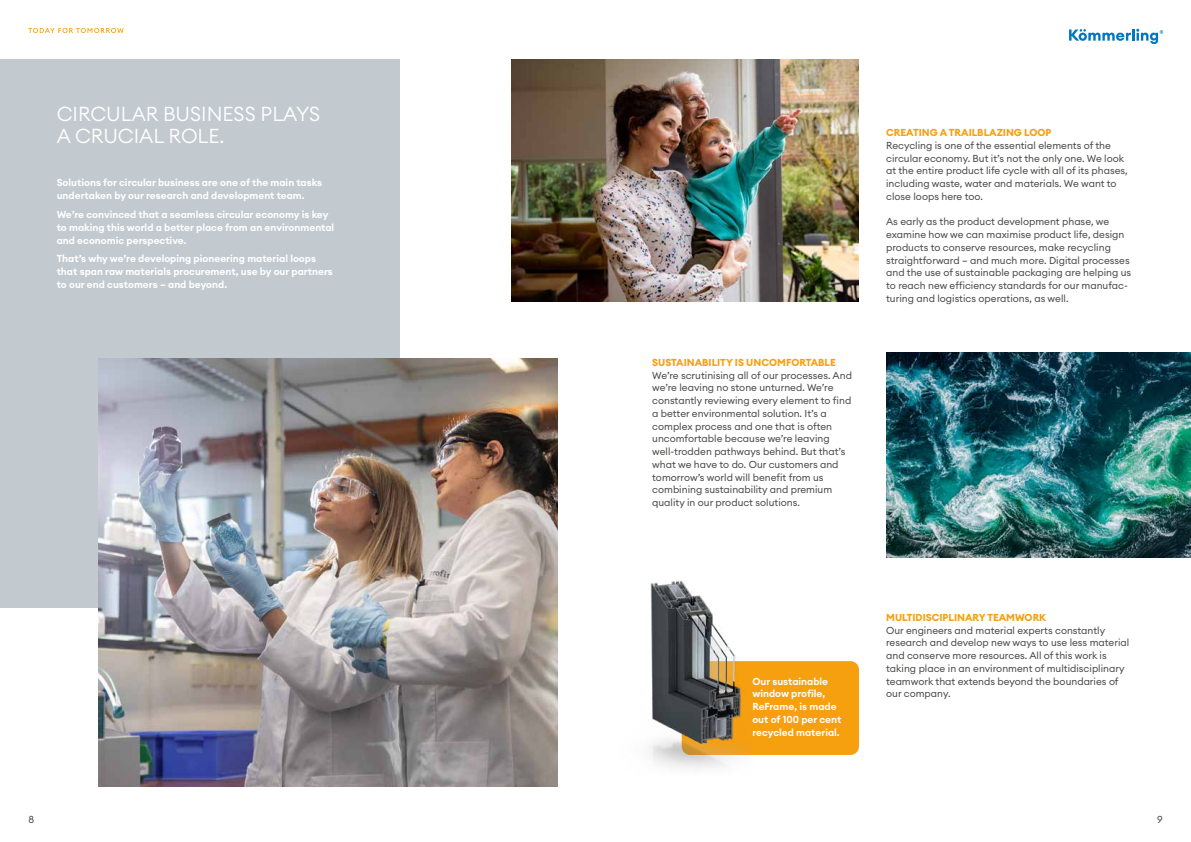
<style>
.page{position:relative;width:1191px;height:842px;background:#fff}
.page>*{position:absolute;margin:0;border:0;box-sizing:border-box;transform-origin:0 0}
.t1{font:300 20px/22px "Euclid Circular A";color:#fff}
.t2{font:10px/12.8px "Euclid Circular A";color:#4a4a49}
.t3{font:600 10px/13px "Euclid Circular A";color:#fff}
.t4{font:700 10px "Euclid Circular A";color:#f69f0f}
</style>
<div class="page">
<div style="left:0;top:60px;width:400px;height:548px;background:#c2cad0"></div>
<div style="left:681px;top:661px;width:178px;height:94px;background:#f69f0f;border-radius:9px"></div>
<img style="left:650px;top:580px;width:102px;height:188px">
<img style="left:886px;top:353px;width:305px;height:204px">
<img style="left:98px;top:359px;width:460px;height:428px">
<img style="left:511px;top:60px;width:348px;height:242px">
<svg style="left:28px;top:28px;width:96px;height:5px"></svg>
<svg style="left:1069px;top:29px;width:94px;height:15px"></svg>
<h1 class="t1" style="left:57px;top:103px;width:265px">CIRCULAR BUSINESS PLAYS<br>A CRUCIAL ROLE.</h1>
<p class="t3" style="left:57px;top:176px;width:267px">Solutions for circular business are one of the main tasks undertaken by our research and development team.</p>
<p class="t3" style="left:57px;top:208px;width:279px">We’re convinced that a seamless circular economy is key to making this world a better place from an environmental and economic perspective.</p>
<p class="t3" style="left:57px;top:252px;width:278px">That’s why we’re developing pioneering material loops that span raw materials procurement, use by our partners to our end customers – and beyond.</p>
<p class="t4" style="left:652px;top:356px;width:185px">SUSTAINABILITY IS UNCOMFORTABLE</p>
<p class="t2" style="left:652px;top:368px;width:201px">We’re scrutinising all of our processes. And we’re leaving no stone unturned. We’re constantly reviewing every element to find a better environmental solution. It’s a complex process and one that is often uncomfortable because we’re leaving well-trodden pathways behind. But that’s what we have to do. Our customers and tomorrow’s world will benefit from us combining sustainability and premium quality in our product solutions.</p>
<p class="t4" style="left:886px;top:126px;width:167px">CREATING A TRAILBLAZING LOOP</p>
<p class="t2" style="left:886px;top:139px;width:243px">Recycling is one of the essential elements of the circular economy. But it’s not the only one. We look at the entire product life cycle with all of its phases, including waste, water and materials. We want to close loops here too.</p>
<p class="t2" style="left:886px;top:215px;width:247px">As early as the product development phase, we examine how we can maximise product life, design products to conserve resources, make recycling straightforward – and much more. Digital processes and the use of sustainable packaging are helping us to reach new efficiency standards for our manufac&shy;turing and logistics operations, as well.</p>
<p class="t3" style="left:752px;top:675px;width:90px">Our sustainable window profile,<br>ReFrame, is made out of 100 per cent recycled material.</p>
<p class="t4" style="left:886px;top:611px;width:162px">MULTIDISCIPLINARY TEAMWORK</p>
<p class="t2" style="left:886px;top:623px;width:245px">Our engineers and material experts constantly research and develop new ways to use less material and conserve more resources. All of this work is taking place in an environment of multidisciplinary teamwork that extends beyond the boundaries of our company.</p>
<p class="t2" style="left:28px;top:813px;width:7px">8</p>
<p class="t2" style="left:1157px;top:813px;width:7px">9</p>
</div>
